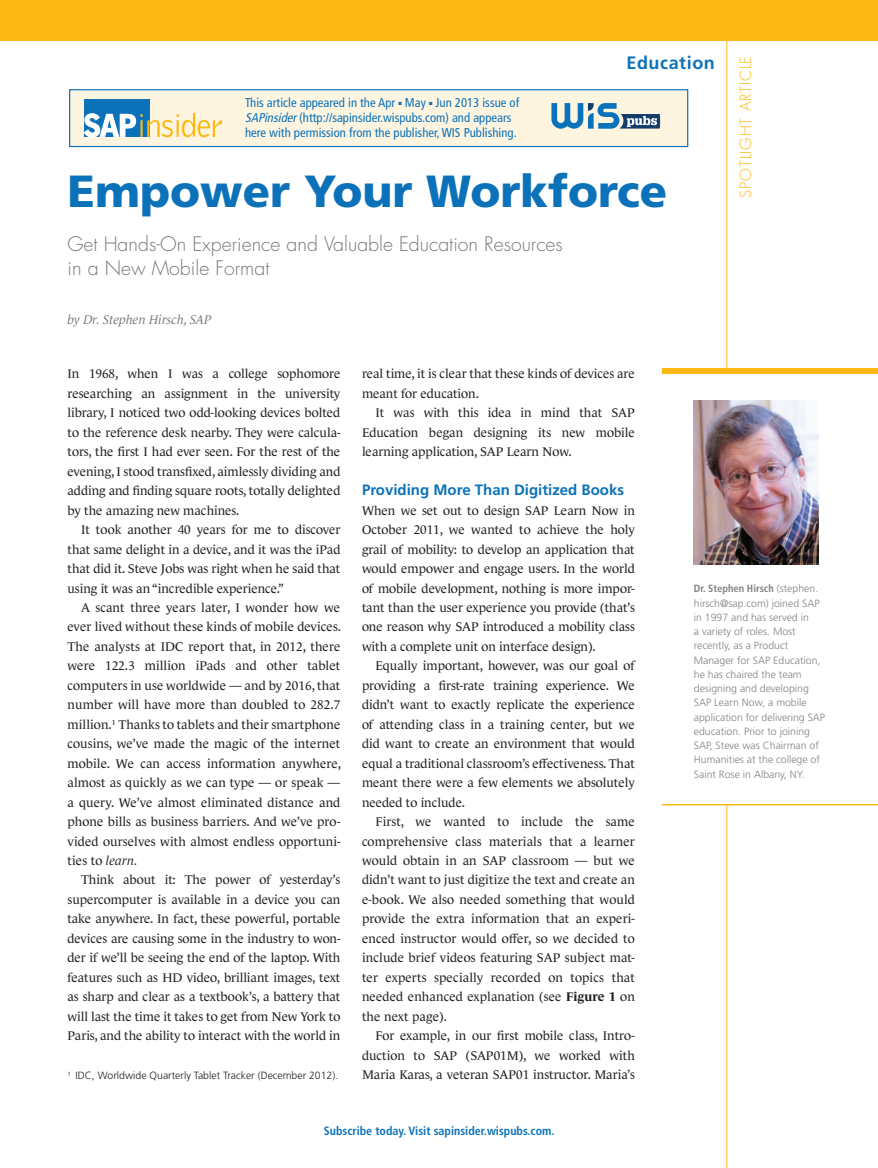
<style>
.page{position:relative;width:878px;height:1168px;background:#fff}
.page>*{position:absolute;margin:0;border:0;box-sizing:border-box;transform-origin:0 0}
.Article_Headline{font:900 45px "Frutiger LT Std";color:#0b72ba}
.Article_subhead_1{font:300 19.5px/24px "Futura Std";color:#76787b}
.t1{font:700 18px "Frutiger LT Std";letter-spacing:.03em;color:#0b72ba}
.Body_text_head{font:700 15px "Frutiger LT Std";color:#0b72ba}
.t2{font:300 15px "Futura Std";letter-spacing:.06em;color:#fcb814}
.Body_text{font:12.75px/19.5px "Le Monde Journal Std";color:#231f20;text-align:justify}
._00_-_Master_Color{font:condensed 12.75px/15.3px "Frutiger LT Std";color:#0b72ba}
.Footnote{font:12.75px/19.5px "Le Monde Journal Std";color:#231f20}
.By_line{font:italic 12.75px "Le Monde Journal Std";color:#76787b}
.MASTER_-_footer_mont{font:700 condensed 12px "Frutiger LT Std";color:#0b72ba}
.Author_bio{font:300 10.5px/14.2px "Frutiger LT Std";color:#808285}
.Footnote-2{font:300 10.5px "Frutiger LT Std";color:#231f20}
.s1{font-style:italic}
.s2{font-weight:700}
.s3{font-weight:700;font-stretch:condensed}
</style>
<div class="page">
<div style="left:0;top:0;width:878px;height:40px;background:#fcb814"></div>
<hr style="left:726px;top:10px;width:1px;height:361px;background:#fcb814">
<div style="left:662px;top:368px;width:216px;height:6px;background:#fcb814"></div>
<img style="left:693px;top:401px;width:125px;height:164px">
<hr style="left:726px;top:805px;width:1px;height:363px;background:#fcb814">
<hr style="left:662px;top:804px;width:216px;height:1px;background:#fcb814">
<div style="left:69px;top:89px;width:619px;height:58px;background:#fef5e1;border:1px solid #0b72ba"></div>
<div style="left:84px;top:99px;width:65px;height:38px;background:#0b72ba"></div>
<svg style="left:84px;top:112px;width:138px;height:25px"></svg>
<svg style="left:551px;top:103px;width:109px;height:26px"></svg>
<p class="_00_-_Master_Color" style="left:245px;top:95px;width:276px">This article appeared in the Apr ■ May ■ Jun 2013 issue of<br><span class="s1">SAPinsider</span>(http://sapinsider.wispubs.com) and appears here with permission from the publisher, WIS Publishing.</p>
<p class="t1" style="left:626px;top:53px;width:90px">Education</p>
<p class="Article_Headline" style="left:68px;top:164px;width:601px">Empower Your Workforce</p>
<p class="Article_subhead_1" style="left:68px;top:232px;width:497px">Get Hands-On Experience and Valuable Education Resources in a New Mobile Format</p>
<p class="By_line" style="left:68px;top:312px;width:146px">by Dr. Stephen Hirsch, SAP</p>
<p class="t2" style="left:736px;top:198px;width:143px;rotate:-90deg">SPOTLIGHT ARTICLE</p>
<p class="Body_text" style="left:68px;top:364px;width:274px">In 1968, when I was a college sophomore researching an assignment in the university library, I noticed two odd-looking devices bolted to the reference desk nearby. They were calcula&shy;tors, the first I had ever seen. For the rest of the evening, I stood transfixed, aimlessly dividing and adding and finding square roots, totally delighted by the amazing new machines.</p>
<p class="Body_text" style="left:68px;top:520px;width:274px;text-indent:14px">It took another 40 years for me to discover that same delight in a device, and it was the iPad that did it. Steve Jobs was right when he said that using it was an “incredible experience.”</p>
<p class="Body_text" style="left:68px;top:598px;width:275px;text-indent:14px">A scant three years later, I wonder how we ever lived without these kinds of mobile devices.<br>The analysts at IDC report that, in 2012, there were 122.3 million iPads and other tablet computers in use worldwide — and by 2016, that number will have more than doubled to 282.7 million.<sup>1</sup> Thanks to tablets and their smartphone cousins, we’ve made the magic of the internet mobile. We can access information anywhere, almost as quickly as we can type — or speak — a query. We’ve almost eliminated distance and phone bills as business barriers. And we’ve pro&shy;vided ourselves with almost endless opportuni&shy;ties to <span class="s1">learn.</span></p>
<p class="Body_text" style="left:68px;top:870px;width:274px;text-indent:14px">Think about it: The power of yesterday’s supercomputer is available in a device you can take anywhere. In fact, these powerful, portable devices are causing some in the industry to won&shy;der if we’ll be seeing the end of the laptop. With features such as HD video, brilliant images, text as sharp and clear as a textbook’s, a battery that will last the time it takes to get from New York to Paris, and the ability to interact with the world in</p>
<p class="Footnote-2" style="left:68px;top:1070px;width:272px"><sup>1</sup> IDC, Worldwide Quarterly Tablet Tracker (December 2012).</p>
<p class="Footnote" style="left:362px;top:364px;width:274px">real time, it is clear that these kinds of devices are meant for education.</p>
<p class="Body_text" style="left:362px;top:403px;width:274px;text-indent:14px">It was with this idea in mind that SAP Education began designing its new mobile learning application, SAP Learn Now.</p>
<p class="Body_text_head" style="left:362px;top:481px;width:264px">Providing More Than Digitized Books</p>
<p class="Body_text" style="left:362px;top:500px;width:274px">When we set out to design SAP Learn Now in October 2011, we wanted to achieve the holy grail of mobility: to develop an application that would empower and engage users. In the world of mobile development, nothing is more impor&shy;tant than the user experience you provide (that’s one reason why SAP introduced a mobility class with a complete unit on interface design).</p>
<p class="Body_text" style="left:362px;top:656px;width:274px;text-indent:14px">Equally important, however, was our goal of providing a first-rate training experience. We didn’t want to exactly replicate the experience of attending class in a training center, but we did want to create an environment that would equal a traditional classroom’s effectiveness. That meant there were a few elements we absolutely needed to include.</p>
<p class="Body_text" style="left:362px;top:812px;width:274px;text-indent:14px">First, we wanted to include the same comprehensive class materials that a learner would obtain in an SAP classroom — but we didn’t want to just digitize the text and create an e-book. We also needed something that would provide the extra information that an experi&shy;enced instructor would offer, so we decided to include brief videos featuring SAP subject mat&shy;ter experts specially recorded on topics that needed enhanced explanation (see <span class="s2">Figure 1</span> on the next page).</p>
<p class="Body_text" style="left:362px;top:1026px;width:274px;text-indent:14px">For example, in our first mobile class, Intro&shy;duction to SAP (SAP01M), we worked with Maria Karas, a veteran SAP01 instructor. Maria’s</p>
<p class="MASTER_-_footer_mont" style="left:324px;top:1124px;width:232px">Subscribe today. Visit sapinsider.wispubs.com.</p>
<p class="Author_bio" style="left:693px;top:582px;width:133px"><span class="s3">Dr. Stephen Hirsch</span> (stephen. hirsch@sap.com) joined SAP in 1997 and has served in<br>a variety of roles. Most recently, as a Product<br>Manager for SAP Education, he has chaired the team designing and developing<br>SAP Learn Now, a mobile application for delivering SAP education. Prior to joining<br>SAP, Steve was Chairman of<br>Humanities at the college of<br>Saint Rose in Albany, NY.</p>
</div>
